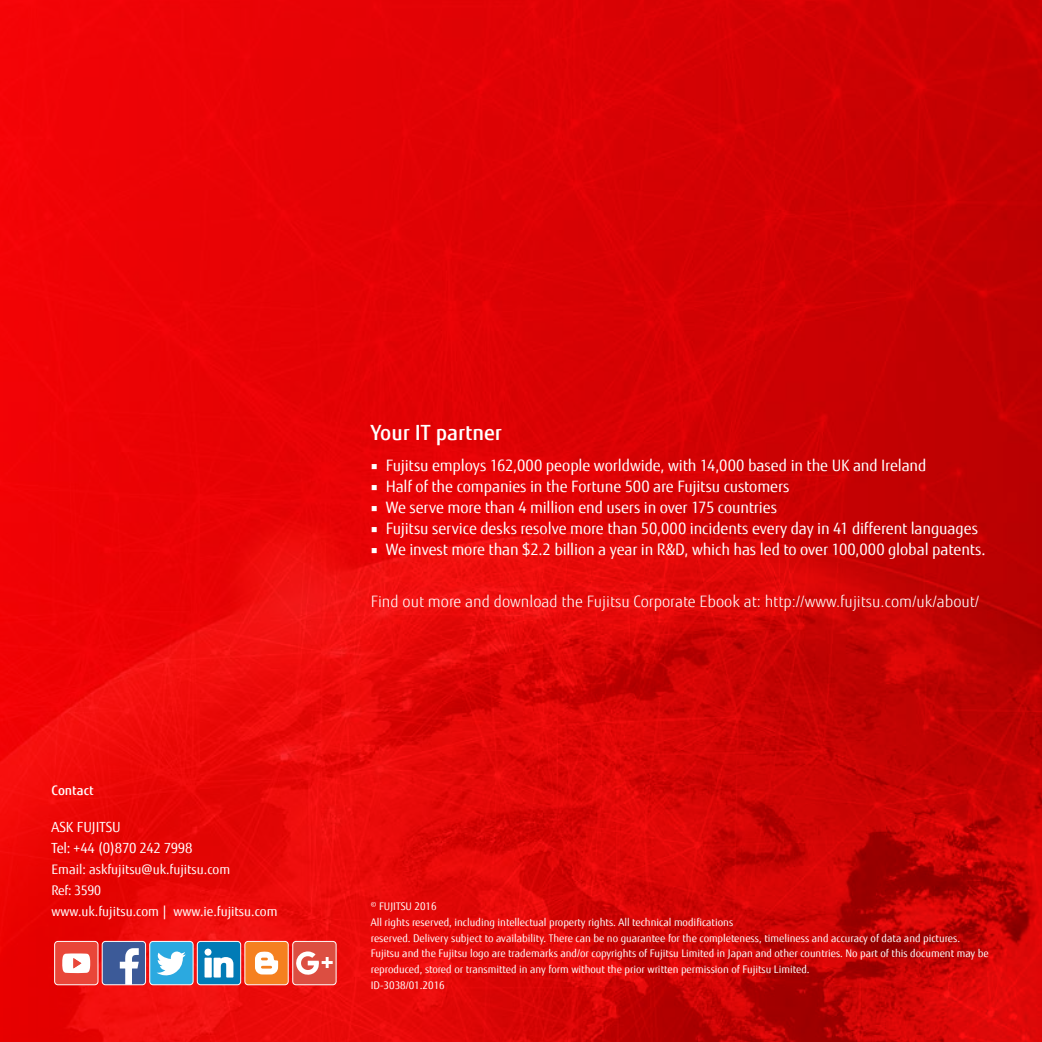
<style>
.page{position:relative;width:1042px;height:1042px;background:#fff}
.page>*{position:absolute;margin:0;border:0;box-sizing:border-box;transform-origin:0 0}
.t1{font:500 21px "Fujitsu Sans";color:#fff}
.t2{font:15.75px "Fujitsu Sans";letter-spacing:-.005em;color:#fff}
.t3{font:300 15.75px "Fujitsu Sans";color:#fff}
.t4{font:14px/21px "Fujitsu Sans";letter-spacing:-.02em;color:#fff}
.t5{font:13.12px/21px "Fujitsu Sans";color:#fff}
.t6{font:500 13.12px "Fujitsu Sans";color:#fff}
.t7{font:10.5px/15.8px "Fujitsu Sans";color:#fff}
.s1{font-family:"Minion Pro";font-size:17.5px}
</style>
<div class="page">
<img style="left:0;top:0;width:1042px;height:1042px">
<div style="left:245px;top:941px;width:43px;height:44px;background:#f58020;border-radius:3px"></div>
<div style="left:244px;top:941px;width:45px;height:44px;border:1px solid #fff;border-radius:3px"></div>
<svg style="left:255px;top:951px;width:23px;height:23px"></svg>
<div style="left:197px;top:941px;width:44px;height:44px;background:#017bb6;border-radius:3px"></div>
<div style="left:197px;top:941px;width:44px;height:44px;border:1px solid #fff;border-radius:3px"></div>
<svg style="left:204px;top:948px;width:29px;height:29px"></svg>
<div style="left:102px;top:941px;width:44px;height:44px;background:#3c5a98;border-radius:3px"></div>
<div style="left:102px;top:941px;width:44px;height:44px;border:1px solid #fff;border-radius:3px"></div>
<svg style="left:120px;top:948px;width:19px;height:37px"></svg>
<div style="left:150px;top:941px;width:43px;height:44px;background:#2ba9e0;border-radius:3px"></div>
<div style="left:149px;top:941px;width:45px;height:44px;border:1px solid #fff;border-radius:3px"></div>
<svg style="left:157px;top:951px;width:29px;height:24px"></svg>
<div style="left:55px;top:941px;width:43px;height:44px;background:#e94639;border-radius:3px"></div>
<div style="left:54px;top:941px;width:44px;height:44px;border:1px solid #fff;border-radius:3px"></div>
<svg style="left:62px;top:953px;width:28px;height:20px"></svg>
<div style="left:293px;top:941px;width:43px;height:44px;background:#dc4e41;border-radius:3px"></div>
<div style="left:292px;top:941px;width:44px;height:44px;border:1px solid #fff;border-radius:3px"></div>
<svg style="left:296px;top:951px;width:37px;height:24px"></svg>
<p class="t6" style="left:52px;top:782px;width:44px">Contact</p>
<h3 class="t4" style="left:52px;top:816px;width:142px">ASK FUJITSU<br>Tel: +44 (0)870 242 7998</h3>
<p class="t5" style="left:52px;top:859px;width:227px">Email: askfujitsu@uk.fujitsu.com<br>Ref: 3590<br>www.uk.fujitsu.com | www.ie.fujitsu.com</p>
<h1 class="t1" style="left:371px;top:420px;width:133px">Your IT partner</h1>
<h2 class="t2" style="left:371px;top:456px;width:557px"><span class="s1">■</span> Fujitsu employs 162,000 people worldwide, with 14,000 based in the UK and Ireland</h2>
<h2 class="t2" style="left:371px;top:477px;width:420px"><span class="s1">■</span> Half of the companies in the Fortune 500 are Fujitsu customers</h2>
<h2 class="t2" style="left:371px;top:498px;width:408px"><span class="s1">■</span> We serve more than 4 million end users in over 175 countries</h2>
<h2 class="t2" style="left:371px;top:519px;width:609px"><span class="s1">■</span> Fujitsu service desks resolve more than 50,000 incidents every day in 41 different languages</h2>
<h2 class="t2" style="left:371px;top:540px;width:616px"><span class="s1">■</span> We invest more than $2.2 billion a year in R&amp;D, which has led to over 100,000 global patents.</h2>
<h2 class="t3" style="left:371px;top:592px;width:610px">Find out more and download the Fujitsu Corporate Ebook at: http://www.fujitsu.com/uk/about/</h2>
<p class="t7" style="left:371px;top:898px;width:619px">© FUJITSU 2016<br>All rights reserved, including intellectual property rights. All technical modifications<br>reserved. Delivery subject to availability. There can be no guarantee for the completeness, timeliness and accuracy of data and pictures.<br>Fujitsu and the Fujitsu logo are trademarks and/or copyrights of Fujitsu Limited in Japan and other countries. No part of this document may be reproduced, stored or transmitted in any form without the prior written permission of Fujitsu Limited.<br>ID-3038/01.2016</p>
</div>
